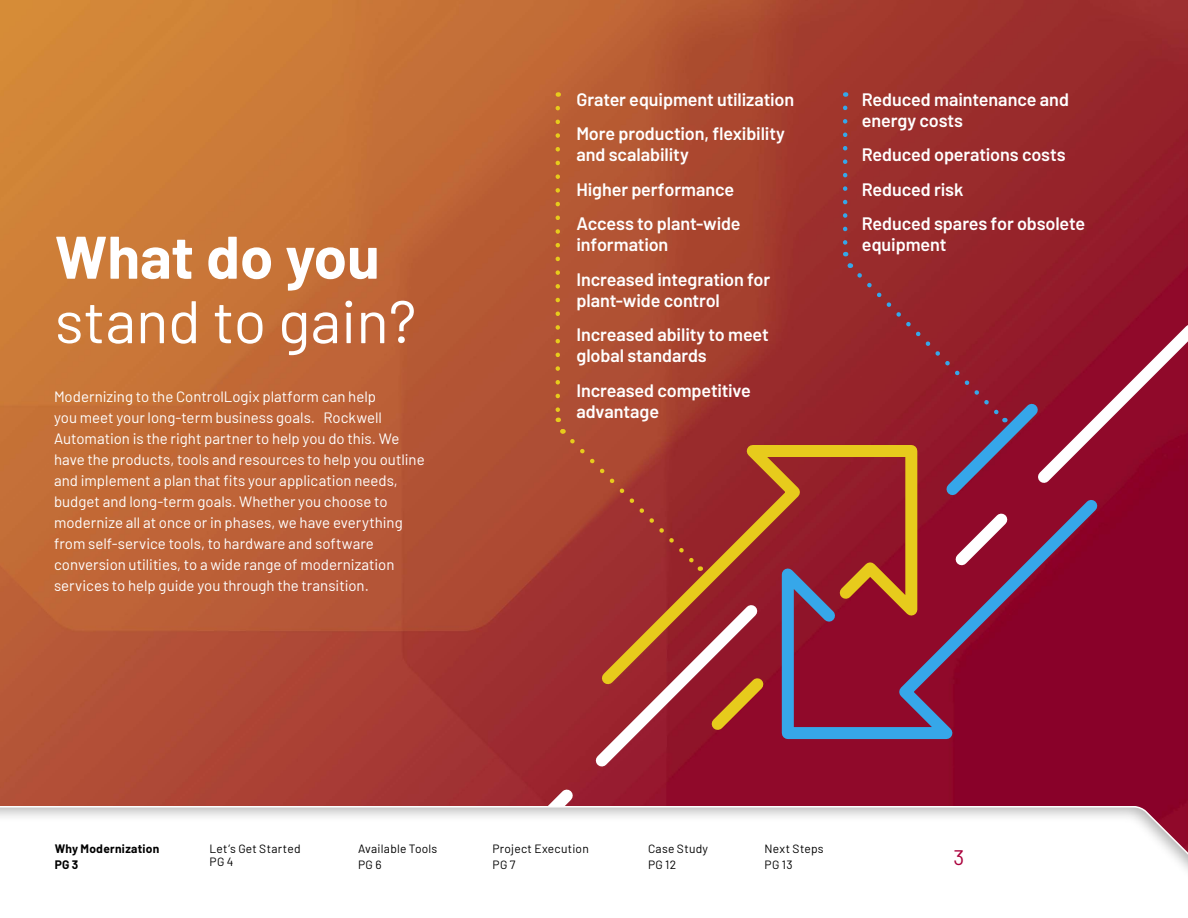
<style>
.page{position:relative;width:1188px;height:918px;background:#fff}
.page>*{position:absolute;margin:0;border:0;box-sizing:border-box;transform-origin:0 0}
.t1{font:60px "Barlow";color:#fff}
.t2{font:700 60px "Barlow";color:#fff}
.t3{font:21px "Barlow";color:#aa003c}
.t4{font:600 18px/34.5px "Barlow";letter-spacing:-.005em;color:#fff}
.t5{font:15px/21px "Barlow";color:#fff}
.t6{font:12px/16.5px "Barlow";letter-spacing:.02em;color:#000}
.t7{font:700 12px/16.5px "Barlow";letter-spacing:.02em;color:#000}
</style>
<div class="page">
<img style="left:0;top:0;width:1188px;height:795px">
<svg style="left:701px;top:439px;width:140px;height:64px"></svg>
<svg style="left:776px;top:489px;width:332px;height:256px"></svg>
<svg style="left:484px;top:503px;width:534px;height:292px"></svg>
<svg style="left:701px;top:667px;width:73px;height:74px"></svg>
<svg style="left:553px;top:108px;width:148px;height:463px"></svg>
<svg style="left:841px;top:108px;width:347px;height:398px"></svg>
<div style="left:0;top:795px;width:1188px;height:123px;background:#000;opacity:.3"></div>
<svg style="left:0;top:805px;width:1188px;height:113px"></svg>
<h1 class="t2" style="left:55px;top:213px;width:327px">What do you</h1>
<h1 class="t1" style="left:55px;top:278px;width:363px">stand to gain?</h1>
<p class="t5" style="left:54px;top:385px;width:372px">Modernizing to the ControlLogix platform can help<br>you meet your long-term business goals. Rockwell Automation is the right partner to help you do this. We have the products, tools and resources to help you outline and implement a plan that fits your application needs, budget and long-term goals. Whether you choose to modernize all at once or in phases, we have everything from self-service tools, to hardware and software conversion utilities, to a wide range of modernization services to help guide you through the transition.</p>
<p class="t4" style="left:576px;top:82px;width:219px">Grater equipment utilization<br>More production, flexibility</p>
<p class="t4" style="left:576px;top:137px;width:166px">and scalability<br>Higher performance<br>Access to plant-wide</p>
<p class="t4" style="left:576px;top:227px;width:195px">information<br>Increased integration for</p>
<p class="t4" style="left:576px;top:283px;width:194px">plant-wide control<br>Increased ability to meet</p>
<p class="t4" style="left:576px;top:338px;width:176px">global standards<br>Increased competitive</p>
<p class="t4" style="left:576px;top:394px;width:84px">advantage</p>
<p class="t4" style="left:862px;top:89px;width:208px;line-height:21px">Reduced maintenance and energy costs</p>
<p class="t4" style="left:862px;top:137px;width:225px">Reduced operations costs<br>Reduced risk<br>Reduced spares for obsolete</p>
<p class="t4" style="left:862px;top:227px;width:86px">equipment</p>
<p class="t7" style="left:55px;top:839px;width:106px">Why Modernization<br>PG 3</p>
<p class="t6" style="left:210px;top:841px;width:93px;line-height:13.5px">Let’s Get Started<br>PG 4</p>
<p class="t6" style="left:358px;top:839px;width:81px">Available Tools<br>PG 6</p>
<p class="t6" style="left:492px;top:839px;width:98px">Project Execution<br>PG 7</p>
<p class="t6" style="left:648px;top:839px;width:62px">Case Study<br>PG 12</p>
<p class="t6" style="left:765px;top:839px;width:61px">Next Steps<br>PG 13</p>
<h2 class="t3" style="left:953px;top:842px;width:12px">3</h2>
</div>
